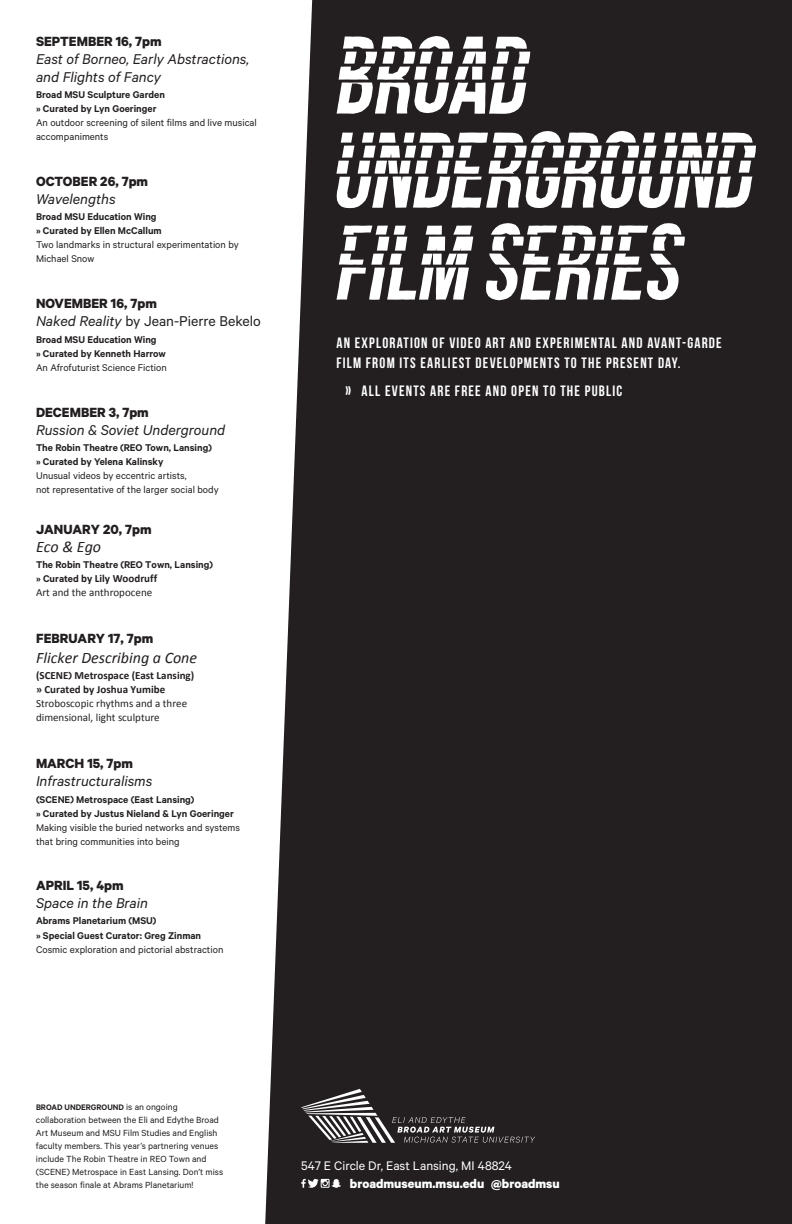
<style>
.page{position:relative;width:792px;height:1224px;background:#fff}
.page>*{position:absolute;margin:0;border:0;box-sizing:border-box;transform-origin:0 0}
.t1{font:italic 16px/18px "Calibre";color:#231f20}
.t2{font:16px "Calibre";color:#231f20}
.t3{font:italic 16px "Calibri";color:#231f20}
.t4{font:700 15px "Bebas Neue";letter-spacing:.08em;color:#fff}
.t5{font:700 15px "Calibre";color:#231f20}
.t6{font:14px "Calibre";color:#fff}
.t7{font:700 14px "Calibre";color:#fff}
.t8{font:600 11px/14px "Calibre";color:#231f20}
.t9{font:11px/14px "Calibre";color:#231f20}
.t10{font:11px/14px "Calibri";color:#231f20}
.t11{font:10px/13px "Calibre";color:#231f20}
.t12{font:600 9px "Calibre";color:#231f20}
.s1{font-style:italic}
.s2{font-family:"Calibri";font-weight:700}
.s3{font-family:"Calibri";font-weight:400}
.s4{font-weight:700}
.s5{font-family:"Calibre";font-weight:600}
.s6{font-size:16px}
.s7{font-weight:400;font-size:10px}
</style>
<div class="page">
<div style="left:265px;top:0;width:527px;height:1224px;background:#231f20"></div>
<svg style="left:336px;top:131px;width:420px;height:77px"></svg>
<svg style="left:337px;top:36px;width:193px;height:78px"></svg>
<svg style="left:336px;top:226px;width:137px;height:74px"></svg>
<svg style="left:486px;top:223px;width:199px;height:77px"></svg>
<svg style="left:301px;top:1089px;width:234px;height:54px;background:#454142"></svg>
<svg style="left:301px;top:1179px;width:40px;height:9px"></svg>
<p class="t5" style="left:36px;top:32px;width:127px">SEPTEMBER 16, 7pm</p>
<p class="t1" style="left:36px;top:49px;width:215px">East of Borneo, Early Abstractions, and Flights of Fancy</p>
<p class="t8" style="left:36px;top:87px;width:130px">Broad MSU Sculpture Garden</p>
<p class="t8" style="left:36px;top:101px;width:122px">» Curated by Lyn Goeringer</p>
<p class="t9" style="left:36px;top:115px;width:222px">An outdoor screening of silent films and live musical accompaniments</p>
<p class="t5" style="left:36px;top:172px;width:114px">OCTOBER 26, 7pm</p>
<p class="t1" style="left:36px;top:189px;width:81px">Wavelengths</p>
<p class="t8" style="left:36px;top:210px;width:122px">Broad MSU Education Wing</p>
<p class="t8" style="left:36px;top:224px;width:127px">» Curated by Ellen McCallum</p>
<p class="t9" style="left:36px;top:238px;width:204px">Two landmarks in structural experimentation by</p>
<p class="t9" style="left:36px;top:252px;width:60px">Michael Snow</p>
<p class="t5" style="left:36px;top:294px;width:122px">NOVEMBER 16, 7pm</p>
<p class="t2" style="left:36px;top:312px;width:226px"><span class="s1">Naked Reality</span> by Jean-Pierre Bekelo</p>
<p class="t8" style="left:36px;top:332px;width:122px">Broad MSU Education Wing</p>
<p class="t8" style="left:36px;top:346px;width:132px">» Curated by Kenneth Harrow</p>
<p class="t9" style="left:36px;top:360px;width:132px">An Afrofuturist Science Fiction</p>
<p class="t5" style="left:36px;top:403px;width:114px">DECEMBER 3, 7pm</p>
<p class="t1" style="left:36px;top:420px;width:191px">Russion &amp; Soviet Underground</p>
<p class="t8" style="left:36px;top:440px;width:178px">The Robin Theatre (REO Town, Lansing)</p>
<p class="t8" style="left:36px;top:454px;width:129px">» Curated by Yelena Kalinsky</p>
<p class="t9" style="left:36px;top:468px;width:152px">Unusual videos by eccentric artists,</p>
<p class="t9" style="left:36px;top:482px;width:184px">not representative of the larger social body</p>
<p class="t5" style="left:36px;top:520px;width:117px">JANUARY 20, 7pm</p>
<p class="t3" style="left:36px;top:536px;width:67px">Eco &amp; Ego</p>
<p class="t8" style="left:36px;top:557px;width:178px">The Robin Theatre (REO Town, Lansing) » Curated <span class="s2">by Lily Woodruff<br></span><span class="s3">Art and the anthropocene</span></p>
<p class="t5" style="left:36px;top:629px;width:119px">FEBRUARY 17, 7pm</p>
<p class="t3" style="left:36px;top:647px;width:163px">Flicker Describing a Cone</p>
<p class="t10" style="left:36px;top:669px;width:160px"><span class="s4">(SCENE</span><span class="s5">)</span> <span class="s4">Metrospace (East Lansing) » Curated by Joshua Yumibe<br></span>Stroboscopic rhythms and a three dimensional, light sculpture</p>
<p class="t5" style="left:36px;top:755px;width:99px">MARCH 15, 7pm</p>
<p class="t1" style="left:36px;top:772px;width:118px">Infrastructuralisms</p>
<p class="t8" style="left:36px;top:792px;width:160px">(SCENE) Metrospace (East Lansing)</p>
<p class="t8" style="left:36px;top:806px;width:199px">» Curated by Justus Nieland &amp; Lyn Goeringer</p>
<p class="t9" style="left:36px;top:820px;width:205px">Making visible the buried networks and systems that bring communities into being</p>
<p class="t5" style="left:36px;top:877px;width:89px">APRIL 15, 4pm</p>
<p class="t1" style="left:36px;top:894px;width:114px">Space in the Brain</p>
<p class="t8" style="left:36px;top:914px;width:122px">Abrams Planetarium (MSU)</p>
<p class="t8" style="left:36px;top:928px;width:167px">» Special Guest Curator: Greg Zinman</p>
<p class="t9" style="left:36px;top:942px;width:189px">Cosmic exploration and pictorial abstraction</p>
<p class="t4" style="left:336px;top:334px;width:387px">AN EXPLORATION OF VIDEO ART AND EXPERIMENTAL AND AVANT-GARDE</p>
<p class="t4" style="left:336px;top:354px;width:346px">FILM FROM ITS EARLIEST DEVELOPMENTS TO THE PRESENT DAY.</p>
<p class="t4" style="left:345px;top:382px;width:278px"><span class="s6">»</span> ALL EVENTS ARE FREE AND OPEN TO THE PUBLIC</p>
<p class="t12" style="left:36px;top:1102px;width:143px">BROAD UNDERGROUND <span class="s7">is an ongoing</span></p>
<p class="t11" style="left:36px;top:1113px;width:189px">collaboration between the Eli and Edythe Broad Art Museum and MSU Film Studies and English faculty members. This year’s partnering venues include The Robin Theatre in REO Town and (SCENE) Metrospace in East Lansing. Don’t miss the season finale at Abrams Planetarium!</p>
<p class="t6" style="left:301px;top:1157px;width:212px">547 E Circle Dr, East Lansing, MI 48824</p>
<p class="t7" style="left:350px;top:1175px;width:211px">broadmuseum.msu.edu @broadmsu</p>
</div>
